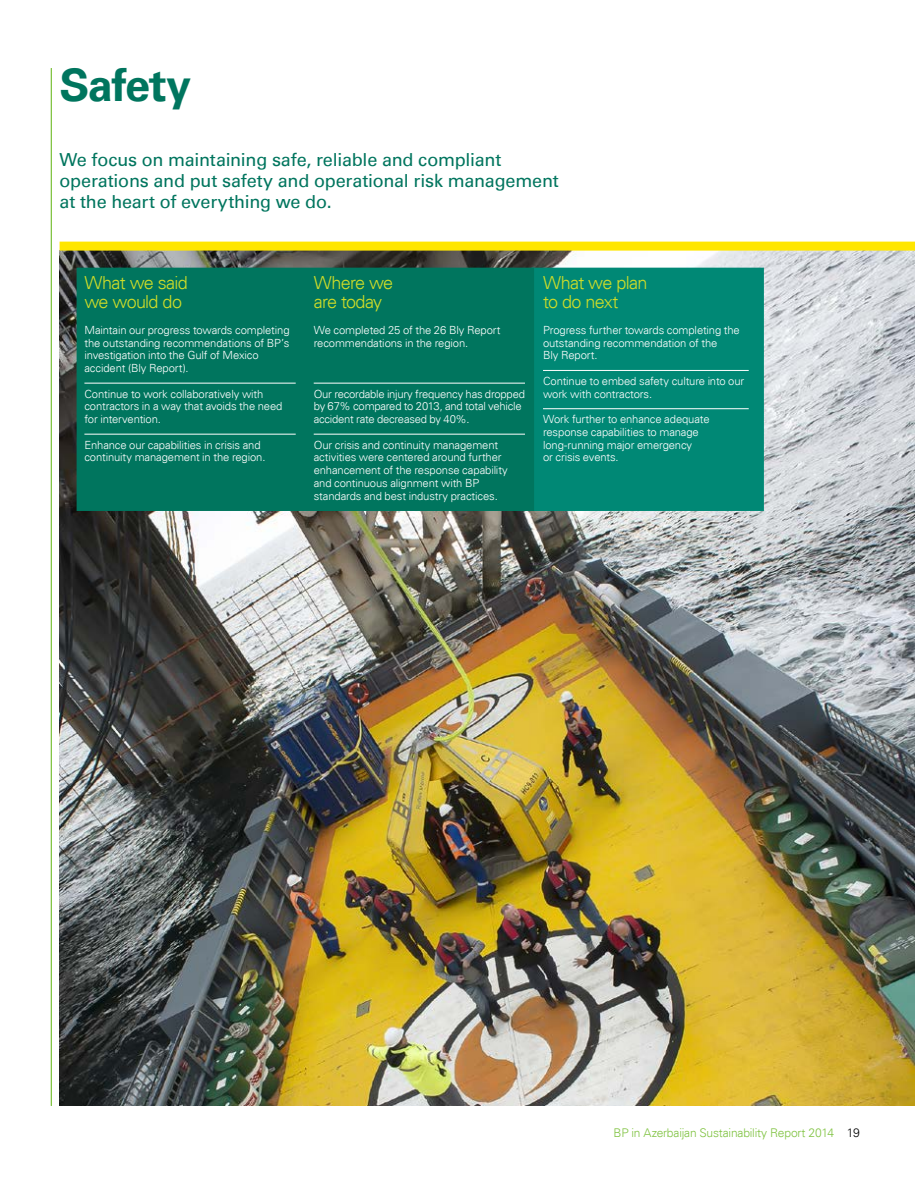
<style>
.page{position:relative;width:915px;height:1191px;background:#fff}
.page>*{position:absolute;margin:0;border:0;box-sizing:border-box;transform-origin:0 0}
.t1{font:700 45px "Univers LT Std";letter-spacing:-.03em;color:#00755e}
.t2{font:18px/21px "Univers LT Std";letter-spacing:-.01em;color:#00755e}
.t3{font:300 18px/19.5px "Univers LT Std";letter-spacing:-.04em;color:#d0dd28}
.t4{font:300 12px "Univers";letter-spacing:-.015em;color:#80c342}
.t5{font:300 11.25px/12.8px "Univers LT Std";letter-spacing:-.015em;color:#fff}
.s1{color:#000}
</style>
<div class="page">
<img style="left:60px;top:251px;width:854px;height:855px">
<div style="left:60px;top:242px;width:854px;height:9px;background:#ffe600"></div>
<hr style="left:51px;top:68px;width:1px;height:1038px;background:#80c342">
<div style="left:534px;top:268px;width:229px;height:243px;background:#008875"></div>
<div style="left:77px;top:268px;width:457px;height:243px;background:#00755e"></div>
<hr style="left:84px;top:383px;width:211px;height:1px;background:#fff">
<hr style="left:84px;top:434px;width:211px;height:1px;background:#fff">
<hr style="left:313px;top:383px;width:212px;height:1px;background:#fff">
<hr style="left:313px;top:434px;width:212px;height:1px;background:#fff">
<hr style="left:543px;top:370px;width:205px;height:1px;background:#fff">
<hr style="left:543px;top:408px;width:205px;height:1px;background:#fff">
<h1 class="t1" style="left:60px;top:58px;width:133px">Safety</h1>
<h2 class="t2" style="left:60px;top:149px;width:500px">We focus on maintaining safe, reliable and compliant operations and put safety and operational risk management at the heart of everything we do.</h2>
<h2 class="t3" style="left:84px;top:273px;width:105px">What we said we would do</h2>
<p class="t5" style="left:84px;top:323px;width:206px">Maintain our progress towards completing the outstanding recommendations of BP’s investigation into the Gulf of Mexico accident (Bly Report).</p>
<p class="t5" style="left:84px;top:387px;width:199px">Continue to work collaboratively with contractors in a way that avoids the need for intervention.</p>
<p class="t5" style="left:84px;top:438px;width:182px">Enhance our capabilities in crisis and continuity management in the region.</p>
<h2 class="t3" style="left:313px;top:273px;width:81px">Where we are today</h2>
<p class="t5" style="left:313px;top:323px;width:188px">We completed 25 of the 26 Bly Report recommendations in the region.</p>
<p class="t5" style="left:313px;top:387px;width:213px">Our recordable injury frequency has dropped by 67% compared to 2013, and total vehicle accident rate decreased by 40%.</p>
<p class="t5" style="left:313px;top:438px;width:196px">Our crisis and continuity management activities were centered around further enhancement of the response capability and continuous alignment with BP standards and best industry practices.</p>
<h2 class="t3" style="left:543px;top:273px;width:106px">What we plan to do next</h2>
<p class="t5" style="left:543px;top:323px;width:198px">Progress further towards completing the outstanding recommendation of the<br>Bly Report.</p>
<p class="t5" style="left:543px;top:374px;width:203px">Continue to embed safety culture into our work with contractors.</p>
<p class="t5" style="left:543px;top:413px;width:168px">Work further to enhance adequate response capabilities to manage long-running major emergency<br>or crisis events.</p>
<p class="t4" style="left:613px;top:1125px;width:248px">BP in Azerbaijan Sustainability Report 2014 <span class="s1">19</span></p>
</div>
